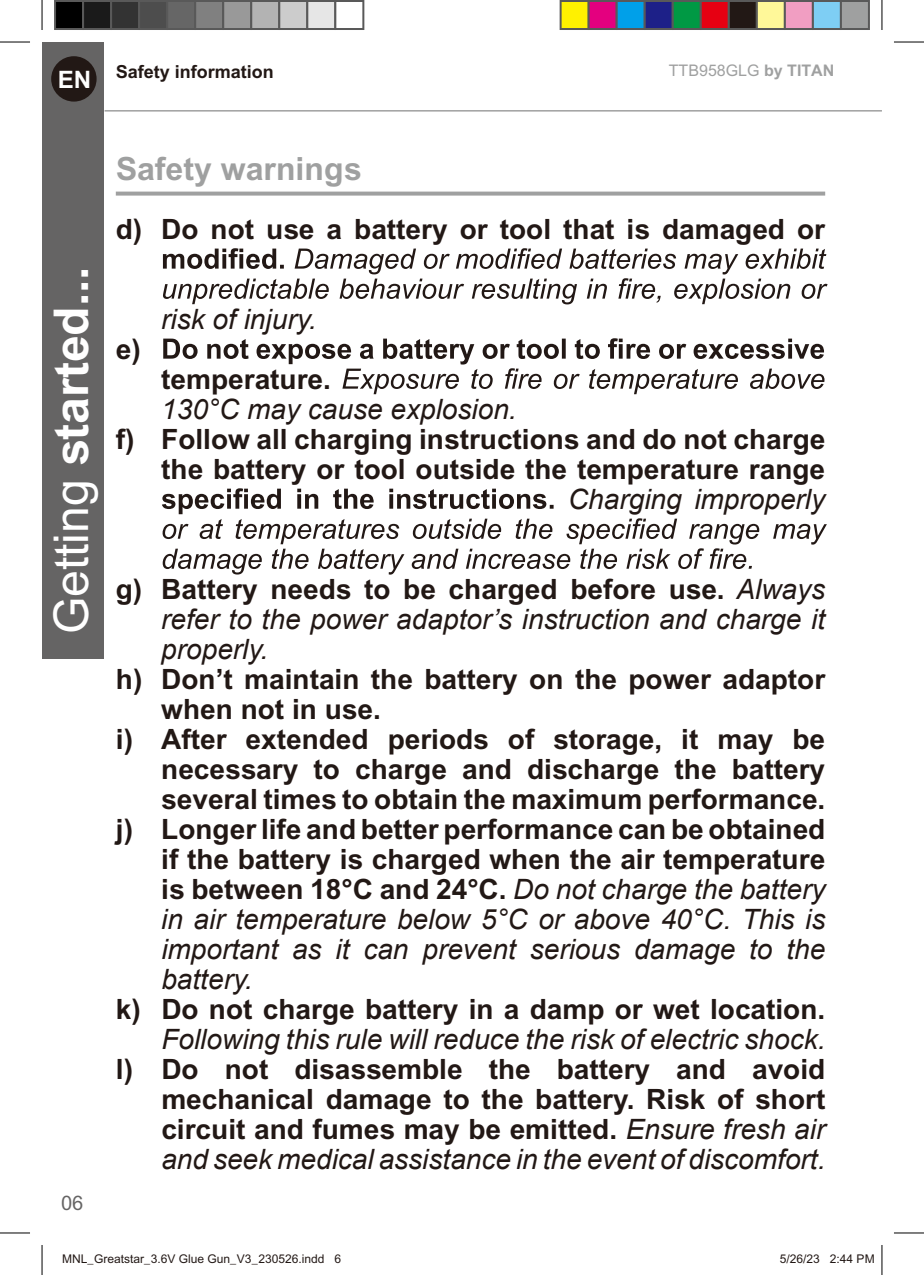
<style>
.page{position:relative;width:924px;height:1275px;background:#fff}
.page>*{position:absolute;margin:0;border:0;box-sizing:border-box;transform-origin:0 0}
.t1{font:700 48px "Arial";color:#fff}
.t2{font:700 32px "Arial";color:#9fa0a0}
.t3{font:700 28px/30px "Arial";color:#221815;text-align:right}
.t4{font:italic 28px/30px "Arial";color:#221815;text-align:justify}
.t5{font:700 24px "Arial";color:#fff}
.t6{font:20px "Arial";color:#656464}
.t7{font:700 18px "Arial";color:#221815}
.t8{font:16px "Arial";color:#9fa0a0}
.t9{font:12px "Arial";color:#221815}
.s1{font-weight:700}
.s2{font-weight:400}
.s3{font-weight:700;font-style:normal}
.s4{font-weight:400;font-style:italic}
</style>
<div class="page">
<div style="left:42px;top:42px;width:61px;height:617px;background:#656464"></div>
<div style="left:51px;top:56px;width:45px;height:46px;background:#221815;border-radius:50%"></div>
<hr style="left:104px;top:110px;width:777px;height:2px;background:#9fa0a0">
<svg style="left:116px;top:192px;width:708px;height:4px;background:#a8a9a9"></svg>
<svg style="left:163px;top:248px;width:664px;height:56px"></svg>
<svg style="left:163px;top:338px;width:661px;height:56px"></svg>
<svg style="left:162px;top:488px;width:664px;height:86px"></svg>
<hr style="left:0;top:42px;width:30px;height:1px;background:#000">
<hr style="left:893px;top:42px;width:30px;height:1px;background:#000">
<hr style="left:0;top:1232px;width:30px;height:1px;background:#000">
<hr style="left:893px;top:1232px;width:30px;height:1px;background:#000">
<hr style="left:42px;top:0;width:1px;height:30px;background:#000">
<hr style="left:42px;top:1245px;width:1px;height:30px;background:#000">
<hr style="left:881px;top:0;width:1px;height:30px;background:#000">
<hr style="left:881px;top:1245px;width:1px;height:30px;background:#000">
<div style="left:55px;top:1px;width:28px;height:28px;background:#000"></div>
<div style="left:54px;top:0;width:30px;height:30px;border:2px solid #595959"></div>
<div style="left:83px;top:1px;width:28px;height:28px;background:#1a1a1a"></div>
<div style="left:82px;top:0;width:30px;height:30px;border:2px solid #595959"></div>
<div style="left:111px;top:1px;width:28px;height:28px;background:#333"></div>
<div style="left:110px;top:0;width:30px;height:30px;border:2px solid #595959"></div>
<div style="left:139px;top:1px;width:28px;height:28px;background:#4d4d4d"></div>
<div style="left:138px;top:0;width:30px;height:30px;border:2px solid #595959"></div>
<div style="left:167px;top:1px;width:28px;height:28px;background:#666"></div>
<div style="left:166px;top:0;width:30px;height:30px;border:2px solid #595959"></div>
<div style="left:195px;top:1px;width:28px;height:28px;background:#808080"></div>
<div style="left:194px;top:0;width:30px;height:30px;border:2px solid #595959"></div>
<div style="left:223px;top:1px;width:28px;height:28px;background:#999"></div>
<div style="left:222px;top:0;width:30px;height:30px;border:2px solid #595959"></div>
<div style="left:251px;top:1px;width:28px;height:28px;background:#b3b3b3"></div>
<div style="left:250px;top:0;width:30px;height:30px;border:2px solid #595959"></div>
<div style="left:279px;top:1px;width:28px;height:28px;background:#ccc"></div>
<div style="left:278px;top:0;width:30px;height:30px;border:2px solid #595959"></div>
<div style="left:307px;top:1px;width:28px;height:28px;background:#e6e6e6"></div>
<div style="left:306px;top:0;width:30px;height:30px;border:2px solid #595959"></div>
<div style="left:334px;top:0;width:30px;height:30px;border:2px solid #595959"></div>
<div style="left:560px;top:1px;width:28px;height:28px;background:#fff100"></div>
<div style="left:559px;top:0;width:30px;height:30px;border:2px solid #595959"></div>
<div style="left:588px;top:1px;width:28px;height:28px;background:#e4007f"></div>
<div style="left:587px;top:0;width:30px;height:30px;border:2px solid #595959"></div>
<div style="left:616px;top:1px;width:28px;height:28px;background:#00a0e9"></div>
<div style="left:615px;top:0;width:30px;height:30px;border:2px solid #595959"></div>
<div style="left:644px;top:1px;width:28px;height:28px;background:#1d2088"></div>
<div style="left:643px;top:0;width:30px;height:30px;border:2px solid #595959"></div>
<div style="left:672px;top:1px;width:28px;height:28px;background:#094"></div>
<div style="left:671px;top:0;width:30px;height:30px;border:2px solid #595959"></div>
<div style="left:700px;top:1px;width:28px;height:28px;background:#e60012"></div>
<div style="left:699px;top:0;width:30px;height:30px;border:2px solid #595959"></div>
<div style="left:728px;top:1px;width:28px;height:28px;background:#221815"></div>
<div style="left:727px;top:0;width:30px;height:30px;border:2px solid #595959"></div>
<div style="left:756px;top:1px;width:28px;height:28px;background:#fff899"></div>
<div style="left:755px;top:0;width:30px;height:30px;border:2px solid #595959"></div>
<div style="left:784px;top:1px;width:28px;height:28px;background:#f19ec2"></div>
<div style="left:783px;top:0;width:30px;height:30px;border:2px solid #595959"></div>
<div style="left:812px;top:1px;width:28px;height:28px;background:#7ecef4"></div>
<div style="left:811px;top:0;width:30px;height:30px;border:2px solid #595959"></div>
<div style="left:840px;top:1px;width:28px;height:28px;background:#9fa0a0"></div>
<div style="left:839px;top:0;width:30px;height:30px;border:2px solid #595959"></div>
<p class="t5" style="left:58px;top:65px;width:35px">EN</p>
<p class="t7" style="left:116px;top:61px;width:160px">Safety information</p>
<p class="t8" style="left:668px;top:62px;width:167px">TTB958GLG <span class="s1">by TITAN</span></p>
<h1 class="t1" style="left:43px;top:634px;width:370px;rotate:-90deg"><span class="s2">Getting</span> started...</h1>
<p class="t6" style="left:61px;top:1191px;width:24px">06</p>
<p class="t2" style="left:116px;top:150px;width:247px">Safety warnings</p>
<p class="t3" style="left:116px;top:214px;width:710px">d) Do not use a battery or tool that is damaged or</p>
<p class="t3" style="left:116px;top:334px;width:26px">e)</p>
<p class="t4" style="left:161px;top:304px;width:157px">risk of injury.</p>
<p class="t3" style="left:161px;top:364px;width:171px">temperature.</p>
<p class="t4" style="left:161px;top:394px;width:357px">130°C may cause explosion.</p>
<p class="t3" style="left:116px;top:424px;width:710px">f) Follow all charging instructions and do not charge the battery or tool outside the temperature range</p>
<p class="t4" style="left:567px;top:484px;width:258px">Charging improperly</p>
<p class="t4" style="left:161px;top:574px;width:665px;text-indent:-45px"><span class="s3">g) Battery needs to be charged before use.</span> Always refer to the power adaptor’s instruction and charge it properly.</p>
<p class="t3" style="left:116px;top:664px;width:710px">h) Don’t maintain the battery on the power adaptor</p>
<p class="t3" style="left:161px;top:694px;width:221px">when not in use.</p>
<p class="t3" style="left:116px;top:724px;width:710px">i) After extended periods of storage, it may be</p>
<p class="t3" style="left:161px;top:754px;width:665px">necessary to charge and discharge the battery</p>
<p class="t3" style="left:161px;top:784px;width:665px">several times to obtain the maximum performance.</p>
<p class="t3" style="left:116px;top:814px;width:710px">j) Longer life and better performance can be obtained</p>
<p class="t3" style="left:161px;top:844px;width:665px">if the battery is charged when the air temperature</p>
<p class="t3" style="left:161px;top:874px;width:665px">is between 18°C and 24°C. <span class="s4">Do not charge the battery</span></p>
<p class="t4" style="left:161px;top:904px;width:665px">in air temperature below 5°C or above 40°C. This is</p>
<p class="t4" style="left:161px;top:934px;width:665px">important as it can prevent serious damage to the</p>
<p class="t4" style="left:161px;top:964px;width:93px">battery.</p>
<p class="t3" style="left:116px;top:994px;width:710px">k) Do not charge battery in a damp or wet location.</p>
<p class="t4" style="left:161px;top:1024px;width:665px">Following this rule will reduce the risk of electric shock.</p>
<p class="t3" style="left:161px;top:1054px;width:665px;text-align:justify;text-indent:-45px">l) Do not disassemble the battery and avoid mechanical damage to the battery. Risk of short circuit and fumes may be emitted. <span class="s4">Ensure fresh air and seek medical assistance in the event of discomfort.</span></p>
<p class="t9" style="left:62px;top:1251px;width:280px">MNL_Greatstar_3.6V Glue Gun_V3_230526.indd 6</p>
<p class="t9" style="left:779px;top:1251px;width:96px">5/26/23 2:44 PM</p>
</div>
